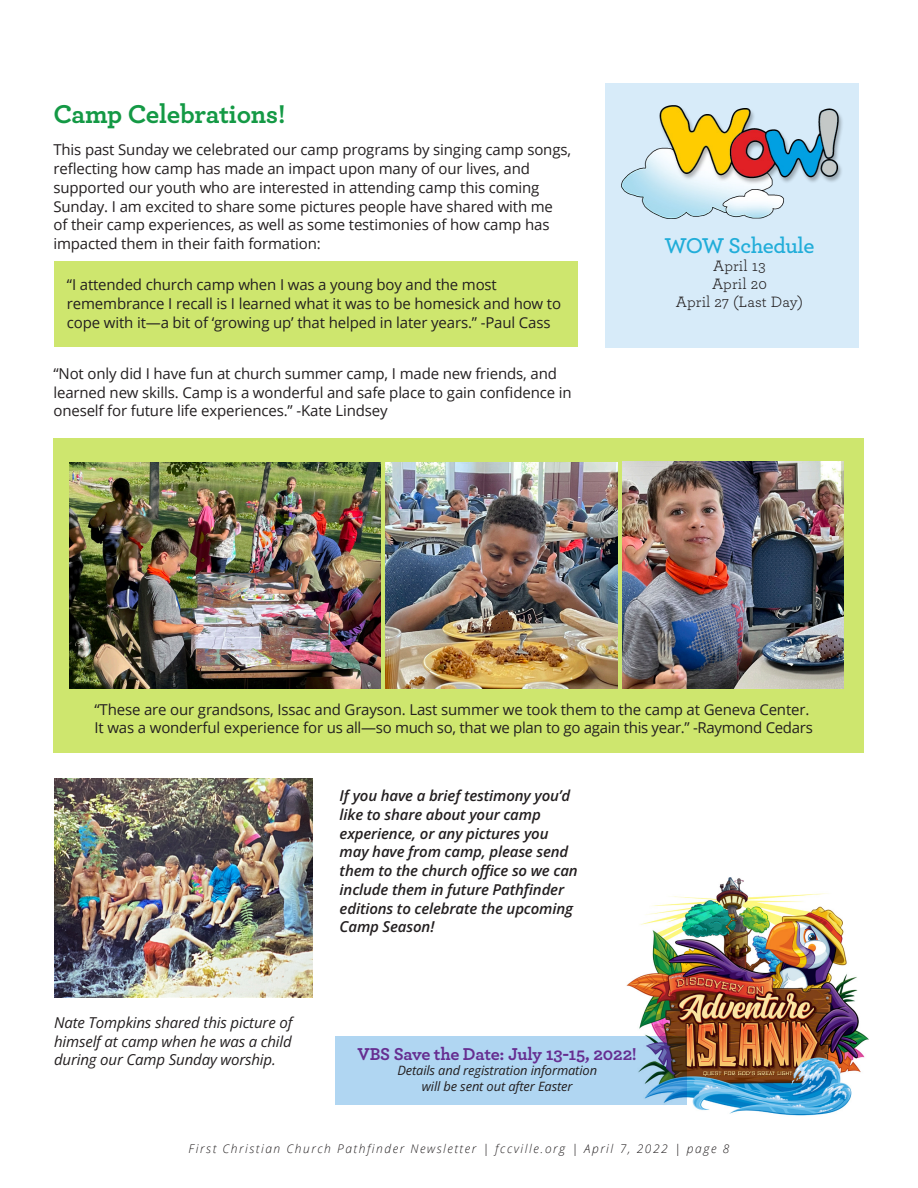
<style>
.page{position:relative;width:918px;height:1188px;background:#fff}
.page>*{position:absolute;margin:0;border:0;box-sizing:border-box;transform-origin:0 0}
.Body_copy{font:700 27px "Archer";letter-spacing:-.01em;color:#149945}
.Body_copy-2{font:600 22.5px "Archer";letter-spacing:-.02em;color:#21add9}
.Body_copy-3{font:700 18px "Archer";letter-spacing:-.015em;color:#662e91}
.Body_copy-4{font:15.75px/18px "Archer";letter-spacing:.01em;color:#231f20;text-align:center}
.Body_copy-5{font:15px/18.8px "Open Sans";letter-spacing:-.01em;color:#231f20}
.Body_copy-6{font:italic 600 15px/18.8px "Open Sans";letter-spacing:-.01em;color:#231f20}
.Body_copy-7{font:italic 15px/18.8px "Open Sans";letter-spacing:-.01em;color:#231f20;text-align:justify}
.Body_copy-8{font:italic 12.9px/15.5px "Open Sans";letter-spacing:-.01em;color:#231f20;text-align:center}
.Body_copy-9{font:italic 300 12px "Open Sans";letter-spacing:.13em;color:#231f20}
</style>
<div class="page">
<div style="left:606px;top:83px;width:253px;height:265px;background:#d7ebf9"></div>
<img style="left:622px;top:106px;width:220px;height:112px">
<div style="left:335px;top:1036px;width:352px;height:69px;background:#b0d6f2"></div>
<img style="left:626px;top:877px;width:243px;height:239px">
<div style="left:54px;top:262px;width:524px;height:85px;background:#cee66e"></div>
<div style="left:54px;top:438px;width:810px;height:315px;background:#cee66e"></div>
<img style="left:54px;top:779px;width:258px;height:219px">
<img style="left:69px;top:462px;width:312px;height:226px">
<img style="left:386px;top:462px;width:232px;height:226px">
<img style="left:622px;top:462px;width:221px;height:226px">
<p class="Body_copy" style="left:53px;top:93px;width:234px">Camp Celebrations!</p>
<p class="Body_copy-5" style="left:53px;top:140px;width:519px">This past Sunday we celebrated our camp programs by singing camp songs, reflecting how camp has made an impact upon many of our lives, and supported our youth who are interested in attending camp this coming Sunday. I am excited to share some pictures people have shared with me<br>of their camp experiences, as well as some testimonies of how camp has impacted them in their faith formation:</p>
<p class="Body_copy-5" style="left:67px;top:275px;width:496px">“I attended church camp when I was a young boy and the most remembrance I recall is I learned what it was to be homesick and how to cope with it—a bit of ‘growing up’ that helped in later years.” -Paul Cass</p>
<p class="Body_copy-5" style="left:53px;top:364px;width:520px">“Not only did I have fun at church summer camp, I made new friends, and learned new skills. Camp is a wonderful and safe place to gain confidence in oneself for future life experiences.” -Kate Lindsey</p>
<p class="Body_copy-2" style="left:664px;top:229px;width:152px">WOW Schedule</p>
<p class="Body_copy-4" style="left:676px;top:256px;width:129px">April 13<br>April 20<br>April 27 (Last Day)</p>
<p class="Body_copy-5" style="left:94px;top:699px;width:720px">“These are our grandsons, Issac and Grayson. Last summer we took them to the camp at Geneva Center.<br>It was a wonderful experience for us all—so much so, that we plan to go again this year.” -Raymond Cedars</p>
<p class="Body_copy-7" style="left:54px;top:1013px;width:240px">Nate Tompkins shared this picture of himself at camp when he was a child during our Camp Sunday worship.</p>
<p class="Body_copy-6" style="left:340px;top:786px;width:240px">If you have a brief testimony you’d like to share about your camp experience, or any pictures you may have from camp, please send them to the church office so we can include them in future Pathfinder editions to celebrate the upcoming<br>Camp Season!</p>
<p class="Body_copy-3" style="left:358px;top:1040px;width:281px">VBS Save the Date: July 13-15, 2022!</p>
<p class="Body_copy-8" style="left:397px;top:1062px;width:201px">Details and registration information will be sent out after Easter</p>
<p class="Body_copy-9" style="left:189px;top:1140px;width:542px">First Christian Church Pathfinder Newsletter | fccville.org | April 7, 2022 | page 8</p>
</div>
